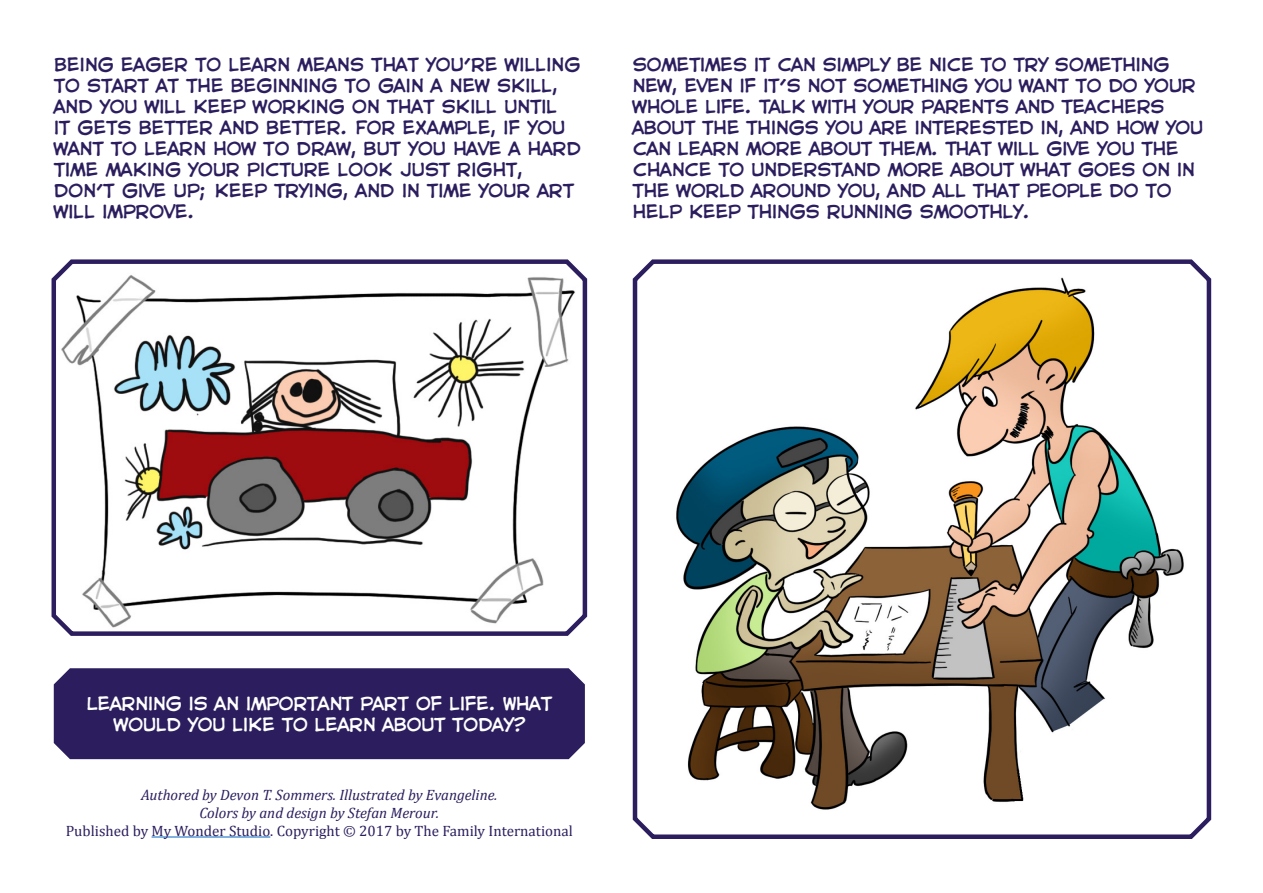
<style>
.page{position:relative;width:1263px;height:893px;background:#fff}
.page>*{position:absolute;margin:0;border:0;box-sizing:border-box;transform-origin:0 0}
.t1{font:16.5px/21px "CC Astro City";color:#2c1e5e}
.t2{font:16.5px/21px "CC Astro City";color:#fff;text-align:center}
.t3{font:italic 15px/18px "Cambria";color:#2c1e5e;text-align:center}
.t4{font:15px "Cambria";color:#2c1e5e}
</style>
<div class="page">
<svg style="left:51px;top:259px;width:537px;height:377px"></svg>
<div style="left:54px;top:668px;width:531px;height:91px;background:#2c1e5e"></div>
<svg style="left:632px;top:259px;width:580px;height:580px"></svg>
<hr style="left:152px;top:837px;width:118px;height:1px;background:#0563c1">
<p class="t1" style="left:54px;top:53px;width:528px">BEING EAGER TO LEARN MEANS THAT YOU’RE WILLING TO START AT THE BEGINNING TO GAIN A NEW SKILL, AND YOU WILL KEEP WORKING ON THAT SKILL UNTIL<br>IT GETS BETTER AND BETTER. FOR EXAMPLE, IF YOU WANT TO LEARN HOW TO DRAW, BUT YOU HAVE A HARD TIME MAKING YOUR PICTURE LOOK JUST RIGHT, DON’T GIVE UP; KEEP TRYING, AND IN TIME YOUR ART WILL IMPROVE.</p>
<p class="t1" style="left:633px;top:53px;width:572px">SOMETIMES IT CAN SIMPLY BE NICE TO TRY SOMETHING NEW, EVEN IF IT’S NOT SOMETHING YOU WANT TO DO YOUR WHOLE LIFE. TALK WITH YOUR PARENTS AND TEACHERS ABOUT THE THINGS YOU ARE INTERESTED IN, AND HOW YOU CAN LEARN MORE ABOUT THEM. THAT WILL GIVE YOU THE CHANCE TO UNDERSTAND MORE ABOUT WHAT GOES ON IN THE WORLD AROUND YOU, AND ALL THAT PEOPLE DO TO HELP KEEP THINGS RUNNING SMOOTHLY.</p>
<p class="t2" style="left:87px;top:693px;width:467px">LEARNING IS AN IMPORTANT PART OF LIFE. WHAT<br>WOULD YOU LIKE TO LEARN ABOUT TODAY?</p>
<p class="t3" style="left:141px;top:785px;width:358px">Authored by Devon T. Sommers. Illustrated by Evangeline.<br>Colors by and design by Stefan Merour.</p>
<p class="t4" style="left:66px;top:822px;width:509px">Published by My Wonder Studio. Copyright © 2017 by The Family International</p>
</div>
